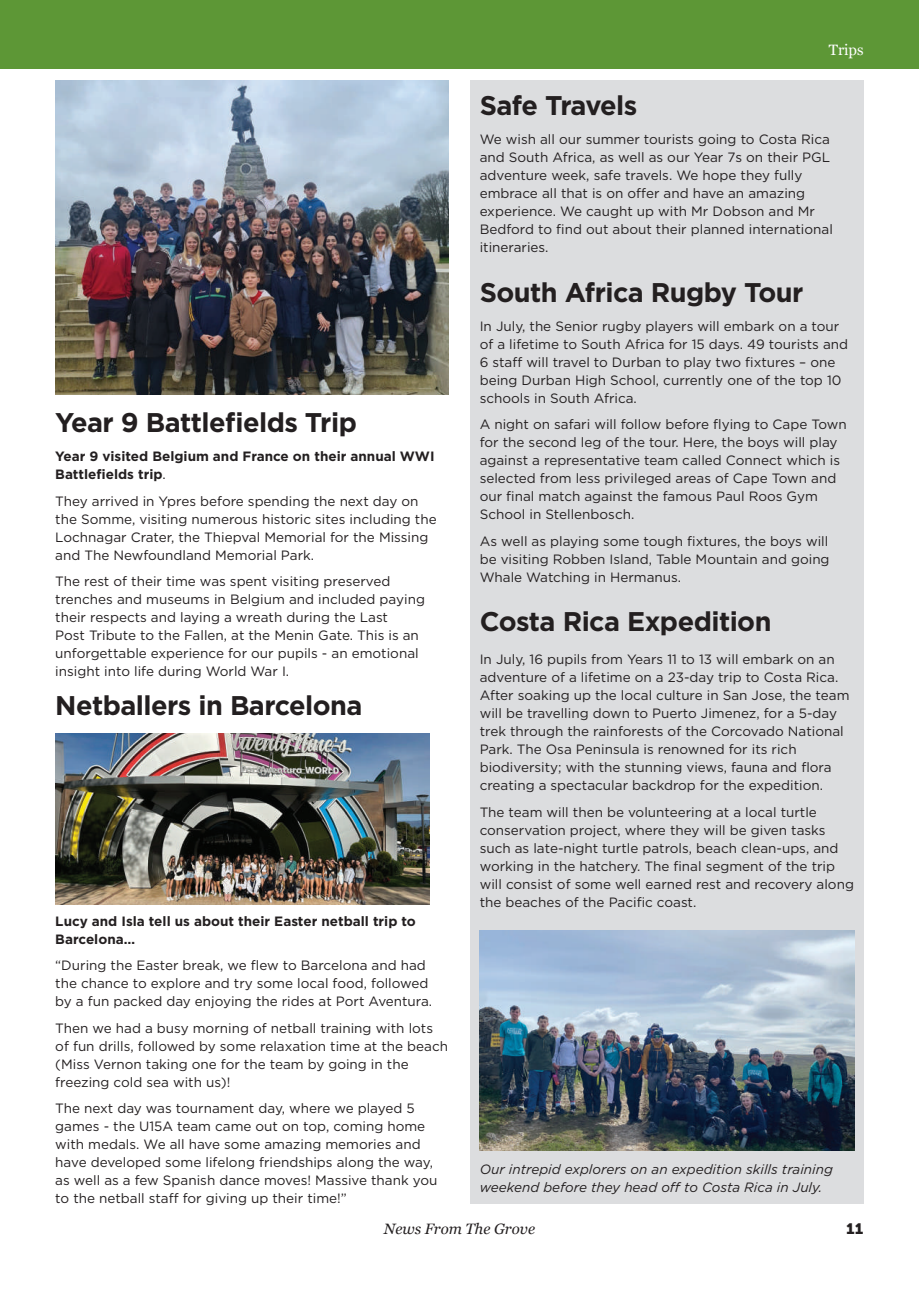
<style>
.page{position:relative;width:919px;height:1289px;background:#fff}
.page>*{position:absolute;margin:0;border:0;box-sizing:border-box;transform-origin:0 0}
.t1{font:700 27px "Gotham";letter-spacing:-.02em;color:#231f20}
.t2{font:italic 15px "Georgia";color:#231f20}
.t3{font:15px "Georgia";color:#fff}
.t4{font:15px "Museo 900";color:#231f20}
.t5{font:13.5px/18px "Gotham";color:#231f20}
.t6{font:700 13.5px/18px "Gotham";color:#231f20}
.t7{font:italic 13.5px/18px "Gotham";color:#231f20}
.s1{font-weight:400}
</style>
<div class="page">
<div style="left:0;top:0;width:13px;height:68px;background:#5d9736"></div>
<div style="left:13px;top:0;width:905px;height:68px;background:#5d9736"></div>
<div style="left:470px;top:81px;width:393px;height:1122px;background:#dcdddf"></div>
<img style="left:55px;top:733px;width:374px;height:171px">
<img style="left:479px;top:930px;width:375px;height:219px">
<img style="left:55px;top:81px;width:394px;height:313px">
<h1 class="t1" style="left:479px;top:88px;width:159px">Safe Travels</h1>
<p class="t3" style="left:828px;top:39px;width:36px">Trips</p>
<p class="t5" style="left:479px;top:130px;width:355px">We wish all our summer tourists going to Costa Rica and South Africa, as well as our Year 7s on their PGL adventure week, safe travels. We hope they fully embrace all that is on offer and have an amazing experience. We caught up with Mr Dobson and Mr Bedford to find out about their planned international itineraries.</p>
<h1 class="t1" style="left:55px;top:404px;width:303px">Year 9 Battlefields Trip</h1>
<p class="t6" style="left:55px;top:447px;width:381px">Year 9 visited Belgium and France on their annual WWI<br>Battlefields trip<span class="s1">.</span></p>
<p class="t5" style="left:55px;top:491px;width:383px">They arrived in Ypres before spending the next day on the Somme, visiting numerous historic sites including the Lochnagar Crater, the Thiepval Memorial for the Missing and The Newfoundland Memorial Park.</p>
<p class="t5" style="left:55px;top:572px;width:371px">The rest of their time was spent visiting preserved trenches and museums in Belgium and included paying their respects and laying a wreath during the Last<br>Post Tribute to the Fallen, at the Menin Gate. This is an unforgettable experience for our pupils - an emotional insight into life during World War I.</p>
<h1 class="t1" style="left:55px;top:687px;width:309px">Netballers in Barcelona</h1>
<p class="t6" style="left:55px;top:911px;width:362px">Lucy and Isla tell us about their Easter netball trip to<br>Barcelona…</p>
<p class="t5" style="left:55px;top:956px;width:378px">“During the Easter break, we flew to Barcelona and had the chance to explore and try some local food, followed by a fun packed day enjoying the rides at Port Aventura.</p>
<p class="t5" style="left:55px;top:1018px;width:394px">Then we had a busy morning of netball training with lots of fun drills, followed by some relaxation time at the beach (Miss Vernon taking one for the team by going in the freezing cold sea with us)!</p>
<p class="t5" style="left:55px;top:1099px;width:383px">The next day was tournament day, where we played 5 games - the U15A team came out on top, coming home with medals. We all have some amazing memories and have developed some lifelong friendships along the way, as well as a few Spanish dance moves! Massive thank you to the netball staff for giving up their time!”</p>
<h1 class="t1" style="left:479px;top:274px;width:325px">South Africa Rugby Tour</h1>
<p class="t5" style="left:479px;top:316px;width:370px">In July, the Senior rugby players will embark on a tour of a lifetime to South Africa for 15 days. 49 tourists and 6 staff will travel to Durban to play two fixtures – one being Durban High School, currently one of the top 10 schools in South Africa.</p>
<p class="t5" style="left:479px;top:415px;width:368px">A night on safari will follow before flying to Cape Town for the second leg of the tour. Here, the boys will play against a representative team called Connect which is selected from less privileged areas of Cape Town and our final match against the famous Paul Roos Gym School in Stellenbosch.</p>
<p class="t5" style="left:479px;top:531px;width:351px;text-align:justify">As well as playing some tough fixtures, the boys will be visiting Robben Island, Table Mountain and going Whale Watching in Hermanus.</p>
<h1 class="t1" style="left:479px;top:603px;width:293px">Costa Rica Expedition</h1>
<p class="t5" style="left:479px;top:650px;width:371px">In July, 16 pupils from Years 11 to 13 will embark on an adventure of a lifetime on a 23-day trip to Costa Rica.<br>After soaking up the local culture in San Jose, the team will be travelling down to Puerto Jimenez, for a 5-day trek through the rainforests of the Corcovado National Park. The Osa Peninsula is renowned for its rich biodiversity; with the stunning views, fauna and flora creating a spectacular backdrop for the expedition.</p>
<p class="t5" style="left:479px;top:802px;width:376px">The team will then be volunteering at a local turtle conservation project, where they will be given tasks such as late-night turtle patrols, beach clean-ups, and working in the hatchery. The final segment of the trip will consist of some well earned rest and recovery along the beaches of the Pacific coast.</p>
<p class="t7" style="left:479px;top:1159px;width:355px">Our intrepid explorers on an expedition skills training weekend before they head off to Costa Rica in July.</p>
<p class="t2" style="left:384px;top:1217px;width:153px">News From The Grove</p>
<p class="t4" style="left:846px;top:1219px;width:19px">11</p>
</div>
